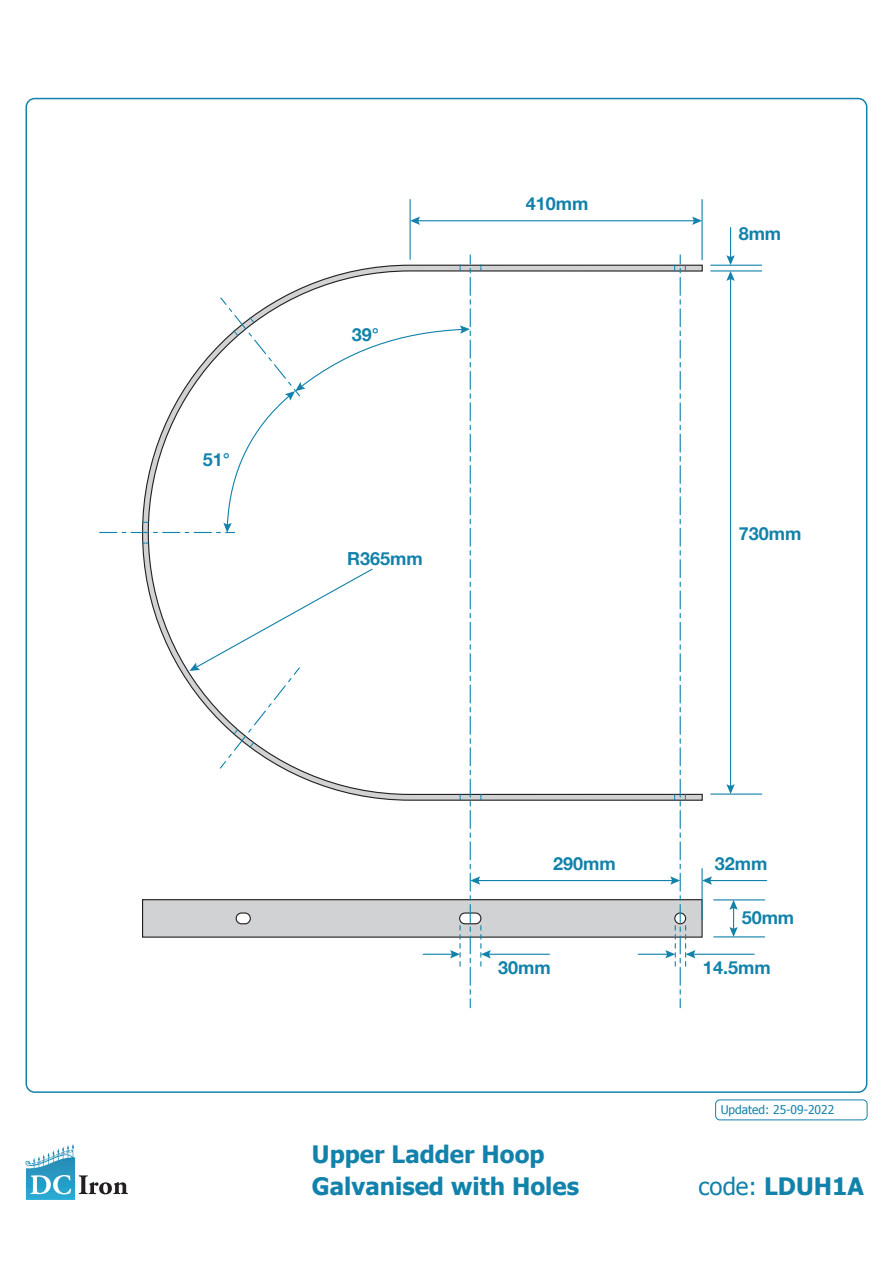
<style>
.page{position:relative;width:893px;height:1263px;background:#fff}
.page>*{position:absolute;margin:0;border:0;box-sizing:border-box;transform-origin:0 0}
.Product_Name{font:700 24px/31.5px "Tahoma";color:#1282aa}
.t1{font:700 18px "Helvetica Neue";color:#1282aa}
.Product_Name-2{font:12px "Tahoma";color:#1282aa}
.s1{font-weight:400}
</style>
<div class="page">
<svg style="left:491px;top:264px;width:212px;height:537px"></svg>
<div style="left:143px;top:900px;width:559px;height:37px;background:#d1d2d4"></div>
<div style="left:142px;top:899px;width:561px;height:39px;border:1px solid #231f20"></div>
<hr style="left:709px;top:880px;width:58px;height:1px;background:#1282aa">
<svg style="left:703px;top:876px;width:9px;height:9px"></svg>
<hr style="left:701px;top:869px;width:2px;height:50px;background:#1282aa">
<hr style="left:488px;top:954px;width:61px;height:1px;background:#1282aa">
<hr style="left:692px;top:954px;width:62px;height:1px;background:#1282aa">
<hr style="left:638px;top:954px;width:30px;height:1px;background:#1282aa">
<hr style="left:417px;top:220px;width:278px;height:1px;background:#1282aa">
<svg style="left:692px;top:217px;width:9px;height:8px"></svg>
<svg style="left:411px;top:217px;width:9px;height:8px"></svg>
<hr style="left:410px;top:200px;width:1px;height:59px;background:#1282aa">
<hr style="left:701px;top:200px;width:2px;height:60px;background:#1282aa">
<hr style="left:477px;top:880px;width:196px;height:1px;background:#1282aa">
<svg style="left:665px;top:255px;width:30px;height:753px"></svg>
<svg style="left:729px;top:900px;width:9px;height:36px"></svg>
<hr style="left:714px;top:899px;width:51px;height:1px;background:#1282aa">
<hr style="left:714px;top:936px;width:51px;height:1px;background:#1282aa">
<hr style="left:730px;top:227px;width:1px;height:31px;background:#1282aa">
<svg style="left:726px;top:255px;width:9px;height:10px"></svg>
<hr style="left:711px;top:265px;width:51px;height:1px;background:#1282aa">
<hr style="left:730px;top:278px;width:1px;height:509px;background:#1282aa">
<svg style="left:726px;top:784px;width:9px;height:9px"></svg>
<svg style="left:726px;top:271px;width:9px;height:10px"></svg>
<hr style="left:711px;top:270px;width:51px;height:1px;background:#1282aa">
<hr style="left:711px;top:793px;width:51px;height:2px;background:#1282aa">
<svg style="left:99px;top:255px;width:392px;height:753px"></svg>
<div style="left:715px;top:1099px;width:152px;height:21px;border:1px solid #1282aa;border-radius:4px"></div>
<svg style="left:38px;top:1144px;width:35px;height:19px"></svg>
<svg style="left:30px;top:1175px;width:41px;height:19px"></svg>
<svg style="left:79px;top:1175px;width:49px;height:19px"></svg>
<p class="t1" style="left:203px;top:446px;width:29px">51°</p>
<p class="t1" style="left:352px;top:320px;width:29px">39°</p>
<p class="t1" style="left:347px;top:544px;width:77px">R365mm</p>
<p class="t1" style="left:526px;top:189px;width:64px">410mm</p>
<p class="t1" style="left:739px;top:220px;width:44px">8mm</p>
<p class="t1" style="left:739px;top:520px;width:64px">730mm</p>
<p class="t1" style="left:553px;top:849px;width:64px">290mm</p>
<p class="t1" style="left:715px;top:849px;width:54px">32mm</p>
<p class="t1" style="left:742px;top:904px;width:54px">50mm</p>
<p class="t1" style="left:498px;top:954px;width:54px">30mm</p>
<p class="t1" style="left:703px;top:954px;width:69px">14.5mm</p>
<p class="Product_Name" style="left:312px;top:1137px;width:269px">Upper Ladder Hoop<br>Galvanised with Holes</p>
<p class="Product_Name-2" style="left:721px;top:1101px;width:115px">Updated: 25-09-2022</p>
<p class="Product_Name" style="left:699px;top:1169px;width:167px"><span class="s1">code:</span> LDUH1A</p>
</div>
